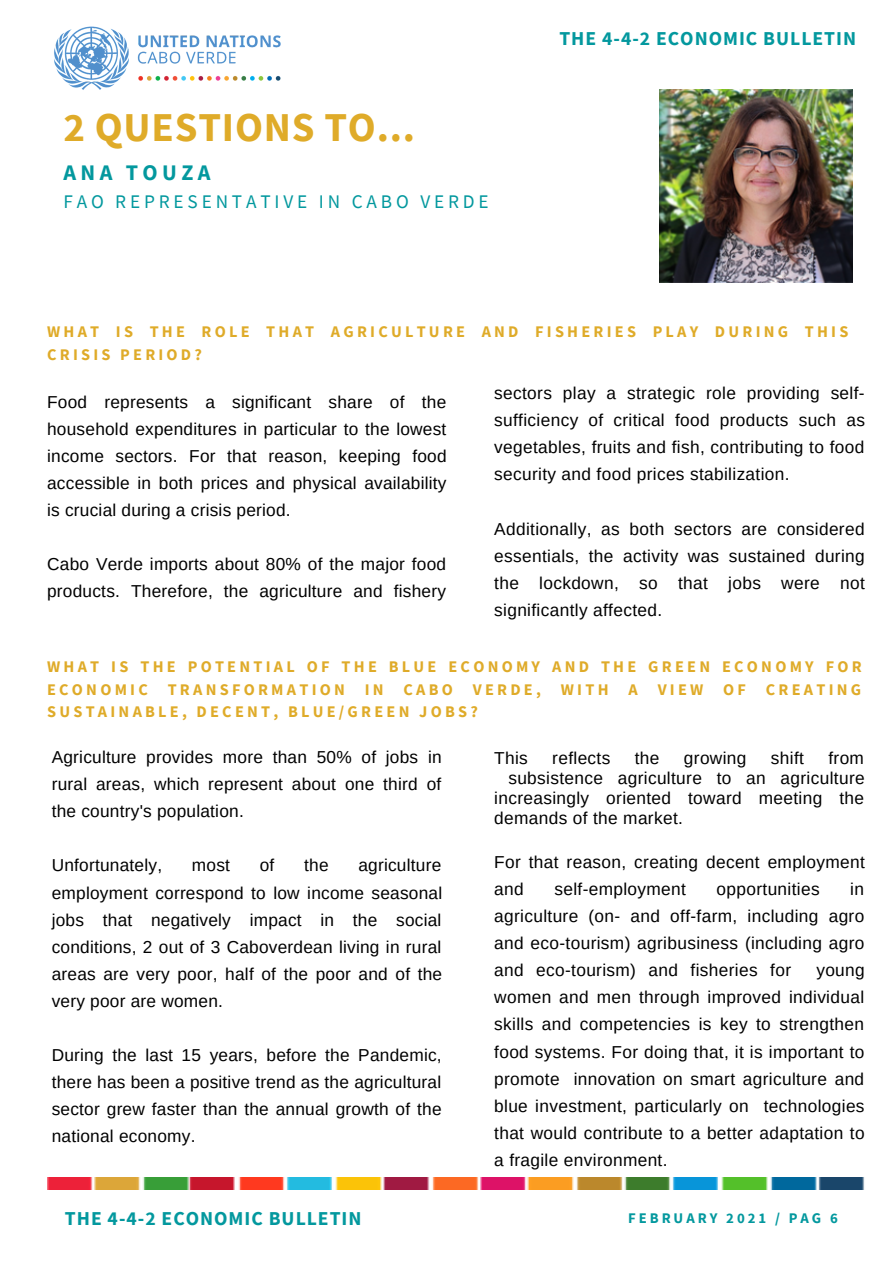
<style>
.page{position:relative;width:894px;height:1264px;background:#fff}
.page>*{position:absolute;margin:0;border:0;box-sizing:border-box;transform-origin:0 0}
.t1{font:700 40.95px "Source Sans Pro";letter-spacing:.02em;color:#dfab29}
.t2{font:700 22.2px "Source Sans Pro";letter-spacing:.2em;color:#03989e}
.t3{font:700 19.65px "Source Sans Pro";letter-spacing:.05em;color:#03989e}
.t4{font:19.2px "Source Sans Pro";letter-spacing:.2em;color:#03989e}
.t5{font:17.25px/27px "Arimo";letter-spacing:.02em;color:#000;text-align:justify}
.t6{font:700 16.2px/22.5px "Source Sans Pro";letter-spacing:.2em;color:#dfab29}
.t7{font:700 14.7px "Source Sans Pro";letter-spacing:.2em;color:#03989e}
</style>
<div class="page">
<img style="left:47px;top:1177px;width:818px;height:12px">
<img style="left:54px;top:26px;width:227px;height:64px">
<img style="left:659px;top:89px;width:192px;height:193px">
<p class="t1" style="left:63px;top:100px;width:353px">2 QUESTIONS TO...</p>
<p class="t2" style="left:63px;top:158px;width:149px">ANA TOUZA</p>
<p class="t4" style="left:63px;top:189px;width:427px">FAO REPRESENTATIVE IN CABO VERDE</p>
<p class="t3" style="left:559px;top:25px;width:298px">THE 4-4-2 ECONOMIC BULLETIN</p>
<p class="t6" style="left:47px;top:320px;width:802px">WHAT IS THE ROLE THAT AGRICULTURE AND FISHERIES PLAY DURING THIS<br>CRISIS PERIOD?</p>
<p class="t5" style="left:47px;top:388px;width:401px">Food represents a significant share of the household expenditures in particular to the lowest income sectors. For that reason, keeping food accessible in both prices and physical availability is crucial during a crisis period.</p>
<p class="t5" style="left:47px;top:550px;width:400px">Cabo Verde imports about 80% of the major food products. Therefore, the agriculture and fishery</p>
<p class="t5" style="left:494px;top:380px;width:372px">sectors play a strategic role providing self&shy;sufficiency of critical food products such as vegetables, fruits and fish, contributing to food security and food prices stabilization.</p>
<p class="t5" style="left:494px;top:515px;width:372px">Additionally, as both sectors are considered essentials, the activity was sustained during the lockdown, so that jobs were not significantly affected.</p>
<p class="t6" style="left:47px;top:655px;width:815px;text-align:justify">WHAT IS THE POTENTIAL OF THE BLUE ECONOMY AND THE GREEN ECONOMY FOR ECONOMIC TRANSFORMATION IN CABO VERDE, WITH A VIEW OF CREATING SUSTAINABLE, DECENT, BLUE/GREEN JOBS?</p>
<p class="t5" style="left:52px;top:743px;width:391px">Agriculture provides more than 50% of jobs in rural areas, which represent about one third of the country's population.</p>
<p class="t5" style="left:52px;top:852px;width:112px">Unfortunately,</p>
<p class="t5" style="left:192px;top:852px;width:40px">most</p>
<p class="t5" style="left:260px;top:852px;width:16px">of</p>
<p class="t5" style="left:304px;top:852px;width:26px">the</p>
<p class="t5" style="left:52px;top:852px;width:392px;text-indent:306px">agriculture employment correspond to low income seasonal jobs that negatively impact in the social conditions, 2 out of 3 Caboverdean living in rural areas are very poor, half of the poor and of the very poor are women.</p>
<p class="t5" style="left:52px;top:1041px;width:391px">During the last 15 years, before the Pandemic, there has been a positive trend as the agricultural sector grew faster than the annual growth of the national economy.</p>
<p class="t5" style="left:494px;top:744px;width:35px">This</p>
<p class="t5" style="left:552px;top:744px;width:60px">reflects</p>
<p class="t5" style="left:634px;top:744px;width:26px">the</p>
<p class="t5" style="left:683px;top:744px;width:64px">growing</p>
<p class="t5" style="left:770px;top:744px;width:35px">shift</p>
<p class="t5" style="left:828px;top:744px;width:37px">from</p>
<p class="t5" style="left:508px;top:764px;width:358px">subsistence agriculture to an agriculture</p>
<p class="t5" style="left:494px;top:784px;width:371px">increasingly oriented toward meeting the</p>
<p class="t5" style="left:494px;top:804px;width:190px">demands of the market.</p>
<p class="t5" style="left:494px;top:848px;width:372px">For that reason, creating decent employment and</p>
<p class="t5" style="left:494px;top:875px;width:372px;text-indent:356px">in agriculture (on- and off-farm, including agro and eco-tourism) agribusiness (including agro and eco-tourism) and fisheries for</p>
<p class="t5" style="left:554px;top:875px;width:133px">self-employment</p>
<p class="t5" style="left:716px;top:875px;width:104px">opportunities</p>
<p class="t5" style="left:494px;top:956px;width:372px;text-indent:322px">young women and men through improved individual skills and competencies is key to strengthen food systems. For doing that, it is important to promote innovation on smart agriculture and blue investment, particularly on technologies that would contribute to a better adaptation to a fragile environment.</p>
<p class="t3" style="left:65px;top:1205px;width:298px">THE 4-4-2 ECONOMIC BULLETIN</p>
<p class="t7" style="left:628px;top:1207px;width:211px">FEBRUARY 2021 / PAG 6</p>
</div>
